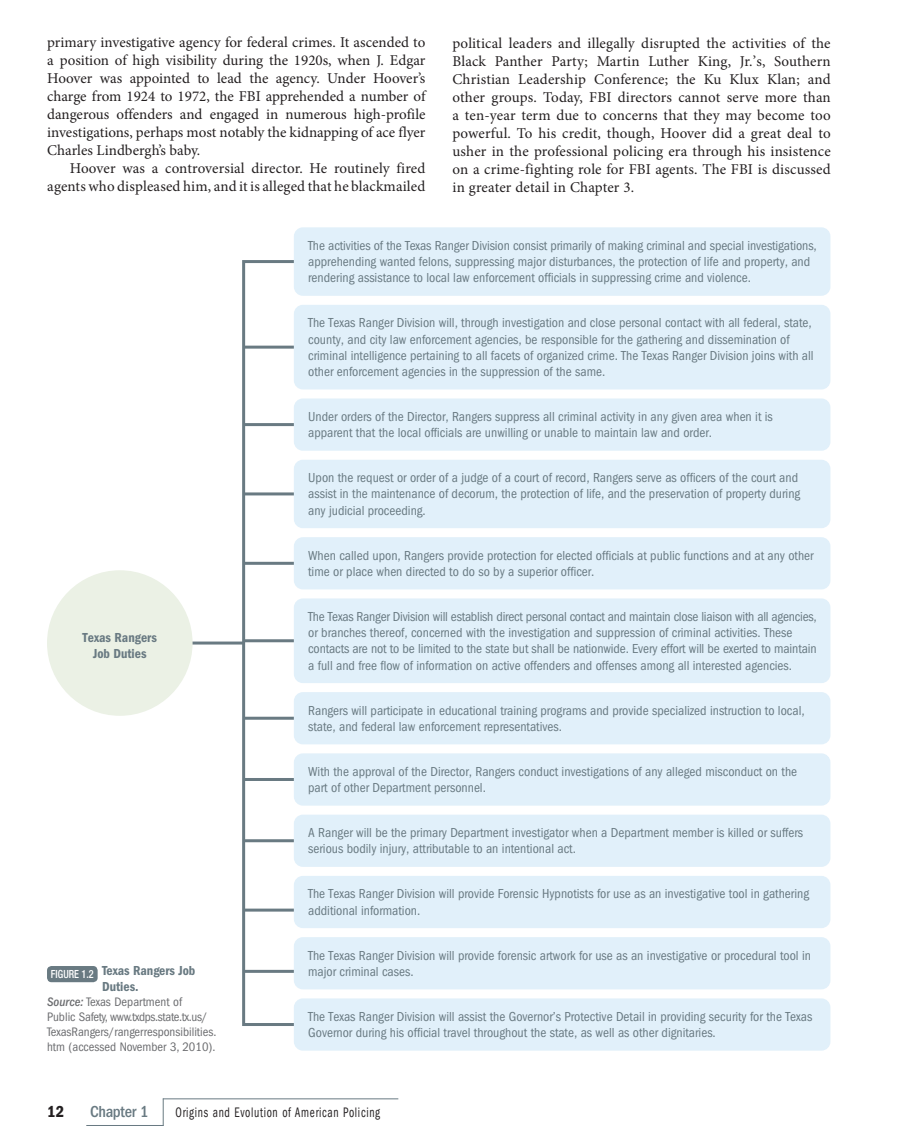
<style>
.page{position:relative;width:905px;height:1139px;background:#fff}
.page>*{position:absolute;margin:0;border:0;box-sizing:border-box;transform-origin:0 0}
.t1{font:500 condensed 16.5px "ITC Franklin Gothic Std";letter-spacing:-.02em;color:#697a82}
.t2{font:16.5px "ITC Franklin Gothic Std Dm Cd";color:#231f20}
.t3{font:15px/18px "Minion Pro";letter-spacing:.01em;color:#231f20;text-align:justify}
.t4{font:condensed 14.25px "ITC Franklin Gothic Std";letter-spacing:.06em;color:#231f20;scale:.8 1}
.t5{font:condensed 13.5px/16.2px "ITC Franklin Gothic Std";color:#697a82}
.t6{font:13.5px/16.2px "ITC Franklin Gothic Std Dm Cd";color:#697a82;text-align:center}
.t7{font:condensed 12.75px/15px "ITC Franklin Gothic Std";color:#6c6d70}
.t8{font:500 condensed 11.25px "Helvetica Neue LT Std";color:#fff;scale:.9 1}
.s1{font-weight:500;font-style:italic}
</style>
<div class="page">
<svg style="left:163px;top:1099px;width:1px;height:26px"></svg>
<hr style="left:163px;top:1098px;width:235px;height:1px;background:#697a82">
<hr style="left:86px;top:1125px;width:77px;height:1px;background:#697a82">
<div style="left:242px;top:260px;width:58px;height:766px;border:3px solid #697a82"></div>
<hr style="left:244px;top:839px;width:54px;height:3px;background:#697a82">
<hr style="left:244px;top:345px;width:54px;height:3px;background:#697a82">
<hr style="left:244px;top:778px;width:54px;height:3px;background:#697a82">
<hr style="left:244px;top:562px;width:54px;height:3px;background:#697a82">
<hr style="left:244px;top:639px;width:54px;height:3px;background:#697a82">
<hr style="left:244px;top:423px;width:54px;height:3px;background:#697a82">
<hr style="left:244px;top:492px;width:54px;height:3px;background:#697a82">
<hr style="left:244px;top:716px;width:54px;height:3px;background:#697a82">
<div style="left:294px;top:227px;width:536px;height:69px;background:#e1f0fa;border-radius:9px"></div>
<div style="left:294px;top:305px;width:536px;height:84px;background:#e1f0fa;border-radius:9px"></div>
<div style="left:294px;top:398px;width:536px;height:53px;background:#e1f0fa;border-radius:9px"></div>
<div style="left:294px;top:460px;width:536px;height:68px;background:#e1f0fa;border-radius:9px"></div>
<div style="left:294px;top:537px;width:536px;height:52px;background:#e1f0fa;border-radius:9px"></div>
<div style="left:294px;top:598px;width:536px;height:85px;background:#e1f0fa;border-radius:9px"></div>
<div style="left:294px;top:753px;width:536px;height:52px;background:#e1f0fa;border-radius:9px"></div>
<hr style="left:244px;top:908px;width:54px;height:3px;background:#697a82">
<div style="left:294px;top:876px;width:536px;height:52px;background:#e1f0fa;border-radius:9px"></div>
<hr style="left:244px;top:969px;width:54px;height:3px;background:#697a82">
<div style="left:294px;top:937px;width:536px;height:52px;background:#e1f0fa;border-radius:9px"></div>
<div style="left:294px;top:814px;width:536px;height:53px;background:#e1f0fa;border-radius:9px"></div>
<div style="left:294px;top:692px;width:536px;height:52px;background:#e1f0fa;border-radius:9px"></div>
<hr style="left:189px;top:641px;width:55px;height:3px;background:#697a82">
<div style="left:47px;top:570px;width:145px;height:146px;background:#ebf1e5;border-radius:50%"></div>
<div style="left:294px;top:998px;width:536px;height:52px;background:#e1f0fa;border-radius:9px"></div>
<div style="left:47px;top:966px;width:51px;height:16px;background:#697a82;border-radius:4px"></div>
<p class="t3" style="left:47px;top:34px;width:380px">primary investigative agency for federal crimes. It ascended to a position of high visibility during the 1920s, when J. Edgar Hoover was appointed to lead the agency. Under Hoover’s charge from 1924 to 1972, the FBI apprehended a number of dangerous offenders and engaged in numerous high-profile investigations, perhaps most notably the kidnapping of ace flyer Charles Lindbergh’s baby.</p>
<p class="t3" style="left:47px;top:160px;width:380px;text-align:right">Hoover was a controversial director. He routinely fired agents who displeased him, and it is alleged that he blackmailed</p>
<p class="t3" style="left:452px;top:35px;width:380px">political leaders and illegally disrupted the activities of the Black Panther Party; Martin Luther King, Jr.’s, Southern Christian Leadership Conference; the Ku Klux Klan; and other groups. Today, FBI directors cannot serve more than a ten-year term due to concerns that they may become too powerful. To his credit, though, Hoover did a great deal to usher in the professional policing era through his insistence on a crime-fighting role for FBI agents. The FBI is discussed in greater detail in Chapter 3 .</p>
<p class="t6" style="left:83px;top:630px;width:76px">Texas Rangers<br>Job Duties</p>
<p class="t6" style="left:102px;top:964px;width:95px;line-height:15.8px;text-align:left">Texas Rangers Job<br>Duties.</p>
<p class="t7" style="left:47px;top:995px;width:171px"><span class="s1">Source:</span> Texas Department of<br>Public Safety, www.txdps.state.tx.us/ TexasRangers/rangerresponsibilities. htm (accessed November 3, 2010).</p>
<p class="t8" style="left:51px;top:970px;width:49px">FIGURE 1.2</p>
<p class="t5" style="left:308px;top:238px;width:510px">The activities of the Texas Ranger Division consist primarily of making criminal and special investigations, apprehending wanted felons, suppressing major disturbances, the protection of life and property, and rendering assistance to local law enforcement officials in suppressing crime and violence.</p>
<p class="t5" style="left:308px;top:316px;width:507px">The Texas Ranger Division will, through investigation and close personal contact with all federal, state, county, and city law enforcement agencies, be responsible for the gathering and dissemination of criminal intelligence pertaining to all facets of organized crime. The Texas Ranger Division joins with all other enforcement agencies in the suppression of the same.</p>
<p class="t5" style="left:308px;top:409px;width:466px">Under orders of the Director, Rangers suppress all criminal activity in any given area when it is apparent that the local officials are unwilling or unable to maintain law and order.</p>
<p class="t5" style="left:308px;top:470px;width:493px">Upon the request or order of a judge of a court of record, Rangers serve as officers of the court and assist in the maintenance of decorum, the protection of life, and the preservation of property during any judicial proceeding.</p>
<p class="t5" style="left:308px;top:548px;width:507px">When called upon, Rangers provide protection for elected officials at public functions and at any other time or place when directed to do so by a superior officer.</p>
<p class="t5" style="left:308px;top:609px;width:510px">The Texas Ranger Division will establish direct personal contact and maintain close liaison with all agencies, or branches thereof, concerned with the investigation and suppression of criminal activities. These contacts are not to be limited to the state but shall be nationwide. Every effort will be exerted to maintain a full and free flow of information on active offenders and offenses among all interested agencies.</p>
<p class="t5" style="left:308px;top:703px;width:498px">Rangers will participate in educational training programs and provide specialized instruction to local, state, and federal law enforcement representatives.</p>
<p class="t5" style="left:308px;top:764px;width:490px">With the approval of the Director, Rangers conduct investigations of any alleged misconduct on the part of other Department personnel.</p>
<p class="t5" style="left:308px;top:825px;width:496px">A Ranger will be the primary Department investigator when a Department member is killed or suffers serious bodily injury, attributable to an intentional act.</p>
<p class="t5" style="left:308px;top:886px;width:502px">The Texas Ranger Division will provide Forensic Hypnotists for use as an investigative tool in gathering additional information.</p>
<p class="t5" style="left:308px;top:948px;width:504px">The Texas Ranger Division will provide forensic artwork for use as an investigative or procedural tool in major criminal cases.</p>
<p class="t5" style="left:308px;top:1009px;width:505px">The Texas Ranger Division will assist the Governor’s Protective Detail in providing security for the Texas<br>Governor during his official travel throughout the state, as well as other dignitaries.</p>
<p class="t2" style="left:47px;top:1105px;width:18px">12</p>
<p class="t1" style="left:90px;top:1105px;width:60px">Chapter 1</p>
<p class="t4" style="left:175px;top:1106px;width:257px">Origins and Evolution of American Policing</p>
</div>
